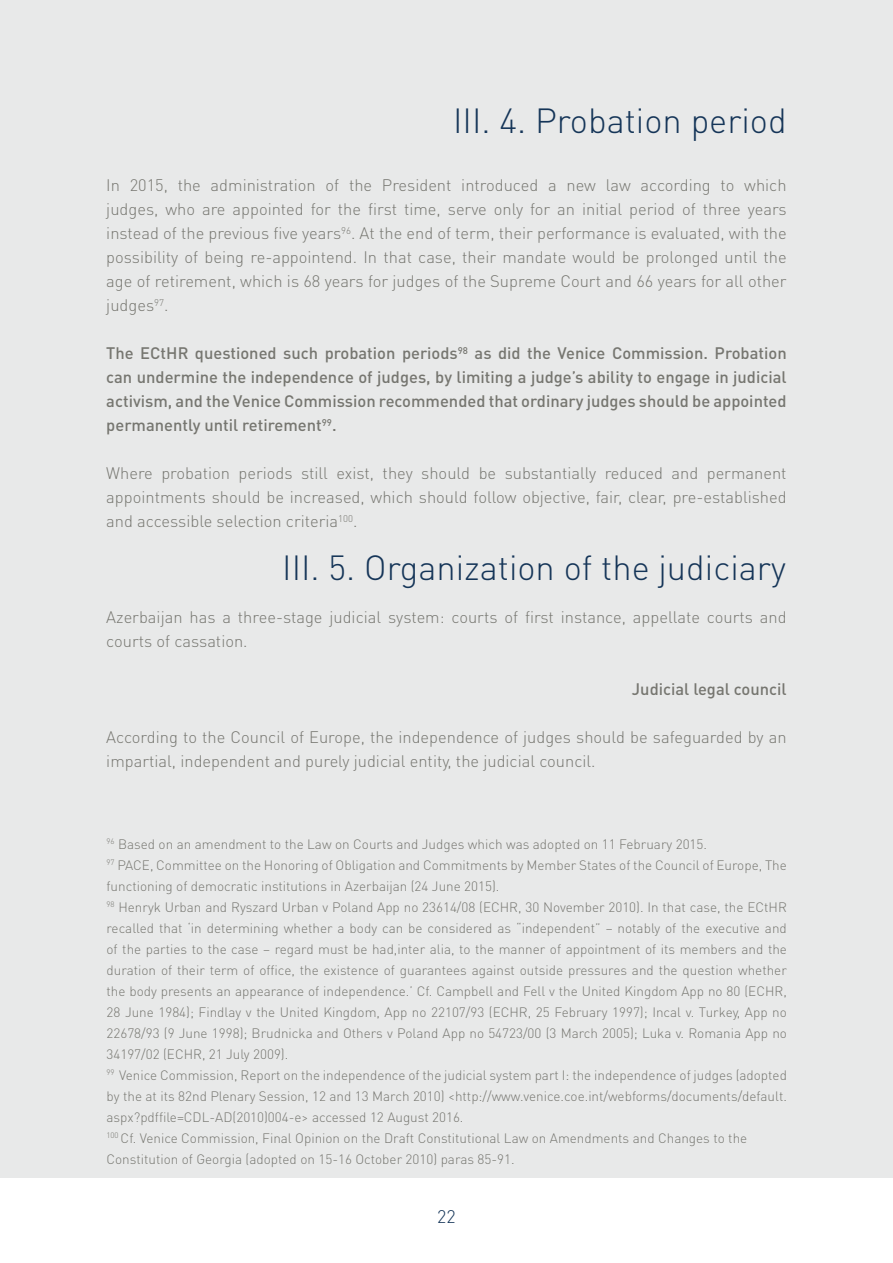
<style>
.page{position:relative;width:893px;height:1263px;background:#fff}
.page>*{position:absolute;margin:0;border:0;box-sizing:border-box;transform-origin:0 0}
.t1{font:300 34.5px "DIN Pro";color:#153558}
.t2{font:300 18px "DIN Pro";color:#153558}
.t3{font:300 16.5px/24px "DIN Pro";color:#767670;text-align:justify}
.t4{font:500 16.5px/24px "DIN Pro";color:#767670;text-align:justify}
.t5{font:300 13.5px/21px "DIN Pro";color:#767670}
</style>
<div class="page">
<div style="left:0;top:0;width:893px;height:1178px;background:#e8e9e9"></div>
<h1 class="t1" style="left:453px;top:97px;width:335px">III. 4. Probation period</h1>
<p class="t3" style="left:106px;top:172px;width:682px">In 2015, the administration of the President introduced a new law according to which judges, who are appointed for the first time, serve only for an initial period of three years instead of the previous five years<sup>96</sup>. At the end of term, their performance is evaluated, with the possibility of being re-appointend. In that case, their mandate would be prolonged until the age of retirement, which is 68 years for judges of the Supreme Court and 66 years for all other judges<sup>97</sup>.</p>
<p class="t4" style="left:106px;top:340px;width:682px">The ECtHR questioned such probation periods<sup>98</sup> as did the Venice Commission. Probation can undermine the independence of judges, by limiting a judge’s ability to engage in judicial activism, and the Venice Commission recommended that ordinary judges should be appointed permanently until retirement<sup>99</sup>.</p>
<p class="t3" style="left:106px;top:460px;width:682px">Where probation periods still exist, they should be substantially reduced and permanent appointments should be increased, which should follow objective, fair, clear, pre-established and accessible selection criteria<sup>100</sup>.</p>
<h1 class="t1" style="left:282px;top:544px;width:505px">III. 5. Organization of the judiciary</h1>
<p class="t3" style="left:106px;top:604px;width:682px">Azerbaijan has a three-stage judicial system: courts of first instance, appellate courts and courts of cassation.</p>
<p class="t4" style="left:632px;top:676px;width:156px">Judicial legal council</p>
<p class="t3" style="left:106px;top:724px;width:682px">According to the Council of Europe, the independence of judges should be safeguarded by an impartial, independent and purely judicial entity, the judicial council.</p>
<p class="t5" style="left:107px;top:833px;width:682px"><sup>96</sup> Based on an amendment to the Law on Courts and Judges which was adopted on 11 February 2015.<br><sup>97</sup> PACE, Committee on the Honoring of Obligation and Commitments by Member States of the Council of Europe, The functioning of democratic institutions in Azerbaijan (24 June 2015).<br><sup>98</sup> Henryk Urban and Ryszard Urban v Poland App no 23614/08 (ECHR, 30 November 2010). In that case, the ECtHR recalled that ‘in determining whether a body can be considered as “independent” – notably of the executive and of the parties to the case – regard must be had,inter alia, to the manner of appointment of its members and the duration of their term of office, the existence of guarantees against outside pressures and the question whether the body presents an appearance of independence.’ Cf. Campbell and Fell v the United Kingdom App no 80 (ECHR, 28 June 1984); Findlay v the United Kingdom, App no 22107/93 (ECHR, 25 February 1997); Incal v. Turkey, App no 22678/93 (9 June 1998); Brudnicka and Others v Poland App no 54723/00 (3 March 2005); Luka v. Romania App no 34197/02 (ECHR, 21 July 2009).<br><sup>99</sup> Venice Commission, Report on the independence of the judicial system part I: the independence of judges (adopted by the at its 82nd Plenary Session, 12 and 13 March 2010) &lt;http://www.venice.coe.int/webforms/documents/default. aspx?pdffile=CDL-AD(2010)004-e&gt; accessed 12 August 2016.<br><sup>100</sup> Cf. Venice Commission, Final Opinion on the Draft Constitutional Law on Amendments and Changes to the Constitution of Georgia (adopted on 15-16 October 2010) paras 85-91.</p>
<h2 class="t2" style="left:437px;top:1204px;width:20px">22</h2>
</div>
